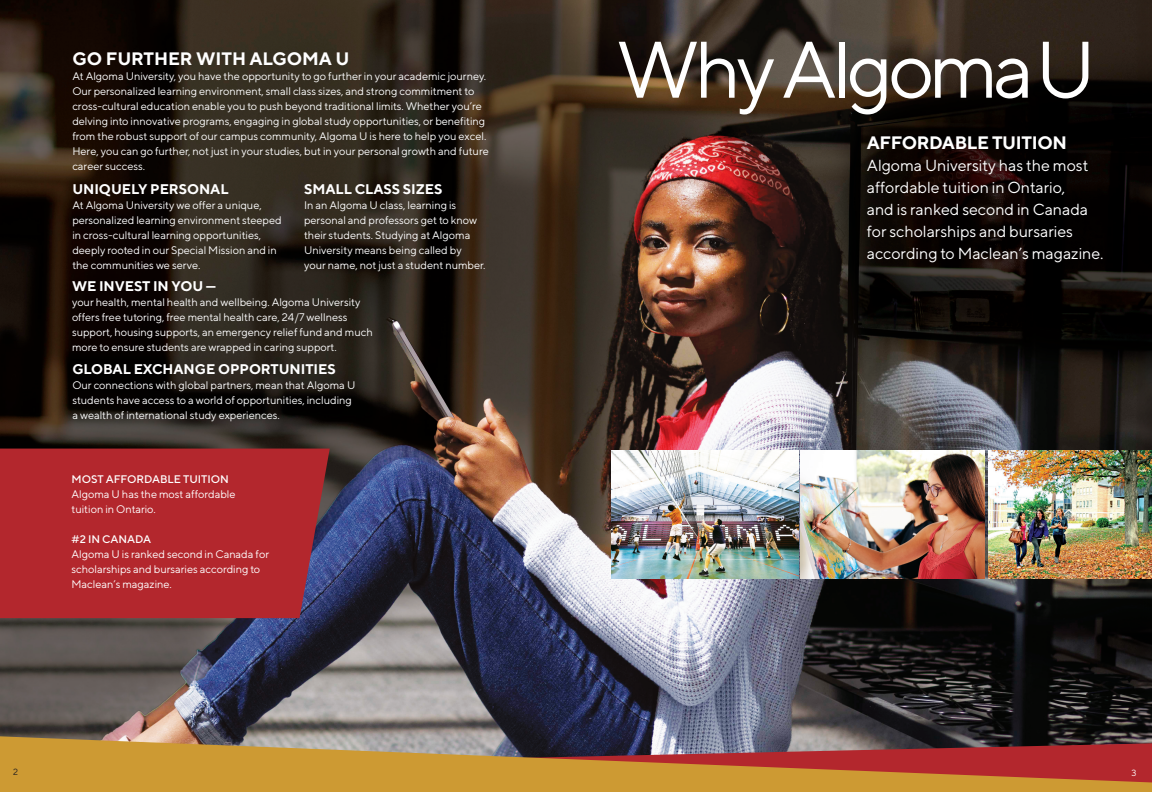
<style>
.page{position:relative;width:1152px;height:792px;background:#fff}
.page>*{position:absolute;margin:0;border:0;box-sizing:border-box;transform-origin:0 0}
.Heading{font:79.9px "TT Norms";letter-spacing:-.06em;color:#fff}
.Body_Copy{font:700 18px "TT Norms";letter-spacing:-.02em;color:#fff}
.Body_Copy-2{font:16px/22px "TT Norms";letter-spacing:-.005em;color:#fff}
.Body_Copy-3{font:700 14px "TT Norms";letter-spacing:-.005em;color:#fff}
.Body_Copy-4{font:11px/15px "TT Norms";letter-spacing:-.005em;color:#fff}
.t1{font:9px "TT Norms";color:#231f20}
.t2{font:9px "TT Norms";color:#fff}
.s1{font-weight:500}
</style>
<div class="page">
<img style="left:0;top:0;width:1152px;height:736px">
<img style="left:801px;top:450px;width:184px;height:129px">
<img style="left:612px;top:450px;width:186px;height:129px">
<svg style="left:0;top:736px;width:1152px;height:56px;background:#b37b41"></svg>
<img style="left:988px;top:450px;width:164px;height:129px">
<div style="left:0;top:449px;width:330px;height:169px;background:#b3272d"></div>
<p class="Body_Copy" style="left:72px;top:47px;width:279px">GO FURTHER WITH ALGOMA U</p>
<p class="Body_Copy-4" style="left:72px;top:68px;width:418px">At Algoma University, you have the opportunity to go further in your academic journey.<br>Our personalized learning environment, small class sizes, and strong commitment to cross-cultural education enable you to push beyond traditional limits. Whether you’re delving into innovative programs, engaging in global study opportunities, or benefiting from the robust support of our campus community, Algoma U is here to help you excel.<br>Here, you can go further, not just in your studies, but in your personal growth and future career success.</p>
<p class="Body_Copy-3" style="left:72px;top:181px;width:158px">UNIQUELY PERSONAL</p>
<p class="Body_Copy-4" style="left:72px;top:198px;width:211px">At Algoma University we offer a unique, personalized learning environment steeped in cross-cultural learning opportunities, deeply rooted in our Special Mission and in the communities we serve.</p>
<p class="Body_Copy-3" style="left:304px;top:180px;width:140px">SMALL CLASS SIZES</p>
<p class="Body_Copy-4" style="left:304px;top:197px;width:183px">In an Algoma U class, learning is personal and professors get to know their students. Studying at Algoma University means being called by your name, not just a student number.</p>
<p class="Body_Copy-3" style="left:72px;top:278px;width:146px">WE INVEST IN YOU —</p>
<p class="Body_Copy-4" style="left:72px;top:295px;width:302px">your health, mental health and wellbeing. Algoma University offers free tutoring, free mental health care, 24/7 wellness support, housing supports, an emergency relief fund and much more to ensure students are wrapped in caring support.</p>
<p class="Body_Copy-3" style="left:72px;top:360px;width:265px">GLOBAL EXCHANGE OPPORTUNITIES</p>
<p class="Body_Copy-4" style="left:72px;top:377px;width:285px">Our connections with global partners, mean that Algoma U students have access to a world of opportunities, including a wealth of international study experiences.</p>
<p class="Body_Copy-4" style="left:72px;top:472px;width:166px"><span class="s1">MOST AFFORDABLE TUITION<br></span>Algoma U has the most affordable tuition in Ontario.</p>
<p class="Body_Copy-4" style="left:72px;top:532px;width:199px"><span class="s1">#2 IN CANADA<br></span>Algoma U is ranked second in Canada for scholarships and bursaries according to<br>Maclean’s magazine.</p>
<p class="Heading" style="left:616px;top:21px;width:481px">Why Algoma U</p>
<p class="Body_Copy" style="left:867px;top:131px;width:202px">AFFORDABLE TUITION</p>
<p class="Body_Copy-2" style="left:867px;top:154px;width:238px">Algoma University has the most affordable tuition in Ontario,<br>and is ranked second in Canada for scholarships and bursaries according to Maclean’s magazine.</p>
<p class="t1" style="left:13px;top:766px;width:6px">2</p>
<p class="t2" style="left:1131px;top:767px;width:7px">3</p>
</div>
